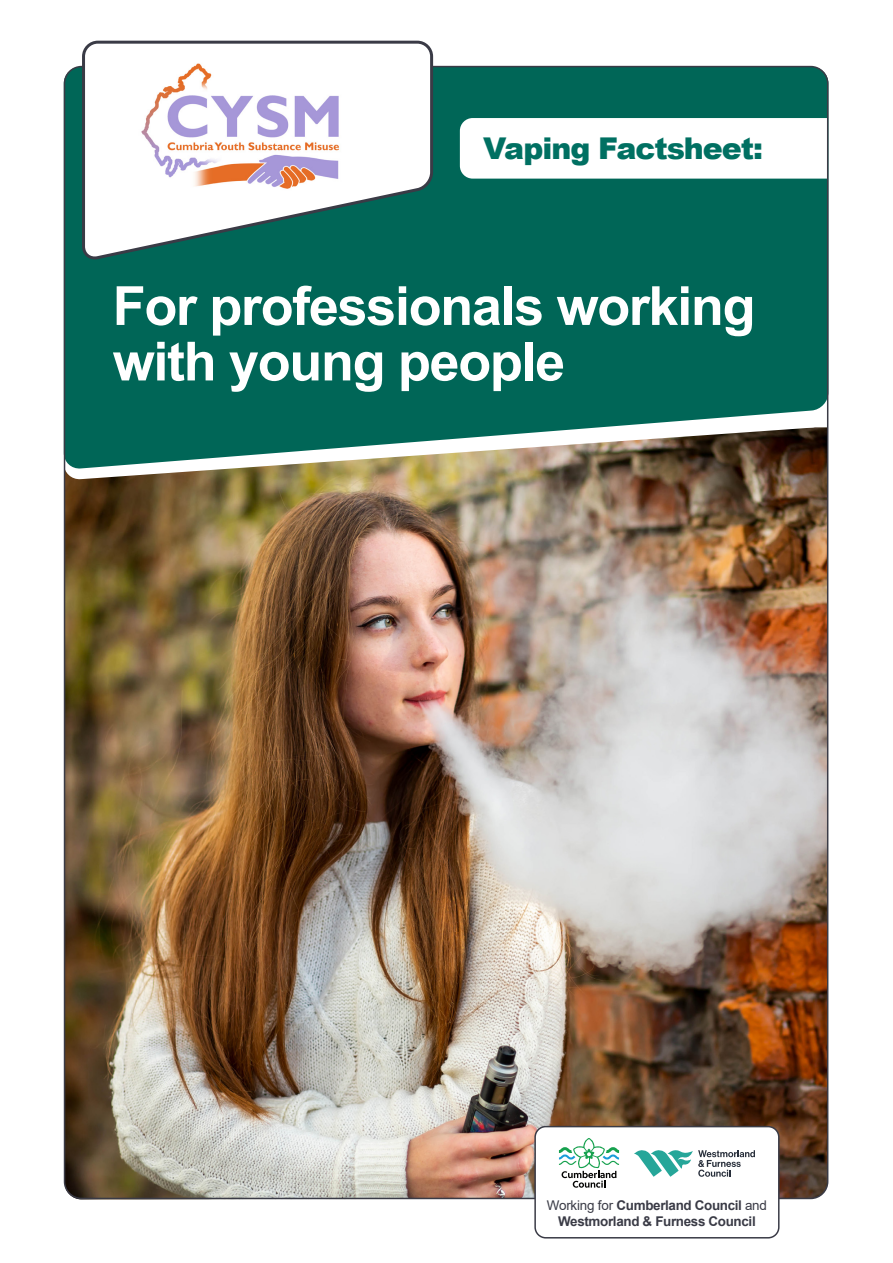
<style>
.page{position:relative;width:893px;height:1263px;background:#fff}
.page>*{position:absolute;margin:0;border:0;box-sizing:border-box;transform-origin:0 0}
.t1{font:700 54px/55.5px "Arial";letter-spacing:-.025em;color:#fff}
.t2{font:900 30px "Arial";letter-spacing:-.035em;color:#007062}
.t3{font:700 13.35px "Arial";letter-spacing:-.025em;color:#3a3b46}
.s1{font-weight:400}
</style>
<div class="page">
<img style="left:65px;top:480px;width:763px;height:719px">
<img style="left:67px;top:469px;width:758px;height:11px">
<svg style="left:64px;top:67px;width:764px;height:402px;background:#136c5d"></svg>
<svg style="left:460px;top:118px;width:365px;height:61px"></svg>
<div style="left:535px;top:1126px;width:244px;height:112px;background:#fff;border-radius:11px"></div>
<div style="left:534px;top:1126px;width:245px;height:112px;border:2px solid #3a3b46;border-radius:11px"></div>
<svg style="left:559px;top:1138px;width:60px;height:50px"></svg>
<svg style="left:634px;top:1150px;width:121px;height:27px"></svg>
<svg style="left:81px;top:40px;width:354px;height:219px"></svg>
<img style="left:133px;top:60px;width:222px;height:134px">
<p class="t2" style="left:483px;top:126px;width:281px">Vaping Factsheet:</p>
<p class="t1" style="left:113px;top:279px;width:644px">For professionals working with young people</p>
<p class="t3" style="left:547px;top:1196px;width:222px"><span class="s1">Working for</span> Cumberland Council <span class="s1">and</span></p>
<p class="t3" style="left:558px;top:1212px;width:199px">Westmorland &amp; Furness Council</p>
</div>
